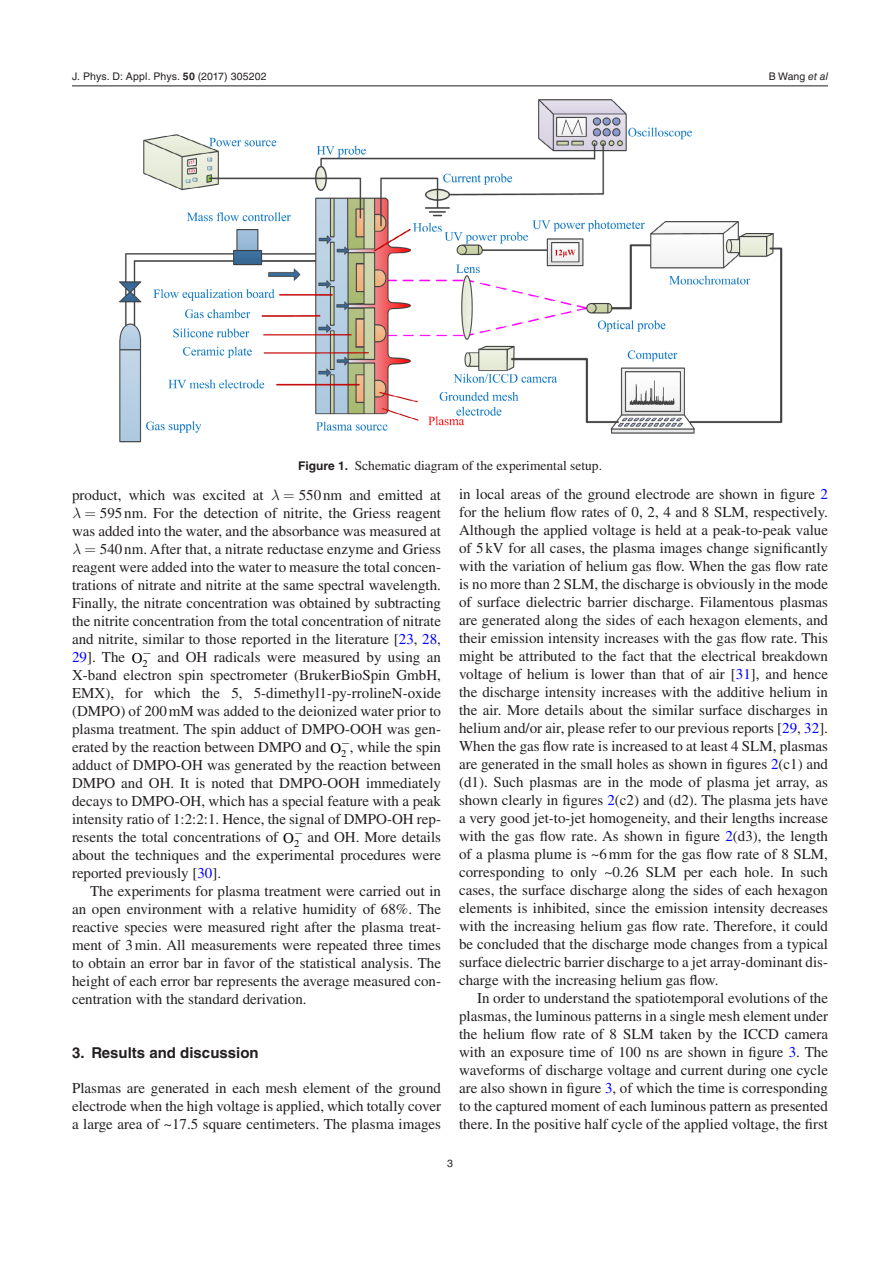
<style>
.page{position:relative;width:893px;height:1263px;background:#fff}
.page>*{position:absolute;margin:0;border:0;box-sizing:border-box;transform-origin:0 0}
.t1{font:15px/18px "Times LT Std";color:#231f20;text-align:justify}
.t2{font:700 15px "Helvetica LT Std";color:#231f20}
.t3{font:13.5px "Times LT Std";color:#231f20}
.t4{font:10.5px "Helvetica LT Std";letter-spacing:.01em;color:#231f20}
.s1{font-family:"Helvetica";font-weight:700}
.s2{font-family:"Helvetica"}
.s3{font-family:"Helvetica LT Std";font-weight:700;font-size:12px}
.s4{font-style:italic}
.s5{color:#00f}
.s6{font-family:"Nimbus Rom No 9 L";color:#000}
</style>
<div class="page">
<hr style="left:72px;top:86px;width:756px;height:1px;background:#231f20">
<img style="left:119px;top:99px;width:664px;height:344px">
<p class="t4" style="left:72px;top:70px;width:196px">J. Phys. D: Appl. Phys. <span class="s1">50</span> (<span class="s2">2017</span>) 305202</p>
<p class="t3" style="left:298px;top:458px;width:306px"><span class="s3">Figure 1.</span> Schematic diagram of the experimental setup.</p>
<p class="t4" style="left:769px;top:70px;width:61px">B Wang <span class="s4">et al</span></p>
<p class="t1" style="left:72px;top:486px;width:193px">product, which was excited at</p>
<p class="t1" style="left:299px;top:486px;width:144px">550nm and emitted at</p>
<p class="t1" style="left:100px;top:504px;width:343px">595 nm. For the detection of nitrite, the Griess reagent</p>
<p class="t1" style="left:72px;top:522px;width:371px">was added into the water, and the absorbance was measured at</p>
<p class="t1" style="left:100px;top:540px;width:343px">540 nm. After that, a nitrate reductase enzyme and Griess</p>
<p class="t1" style="left:72px;top:558px;width:370px">reagent were added into the water to measure the total concen-</p>
<p class="t1" style="left:72px;top:576px;width:371px">trations of nitrate and nitrite at the same spectral wavelength.</p>
<p class="t1" style="left:72px;top:594px;width:370px">Finally, the nitrate concentration was obtained by subtracting</p>
<p class="t1" style="left:72px;top:612px;width:370px">the nitrite concentration from the total concentration of nitrate</p>
<p class="t1" style="left:72px;top:630px;width:370px">and nitrite, similar to those reported in the literature [<span class="s5">23</span>, <span class="s5">28</span>,</p>
<p class="t1" style="left:72px;top:648px;width:81px"><span class="s5">29</span>]. The <span class="s6">O</span><sup>−</sup></p>
<p class="t1" style="left:72px;top:648px;width:371px;text-indent:71px"><sub>2</sub> and OH radicals were measured by using an X-band electron spin spectrometer (BrukerBioSpin GmbH, EMX), for which the 5, 5-dimethyl1-py-rrolineN-oxide (DMPO) of 200mM was added to the deionized water prior to plasma treatment. The spin adduct of DMPO-OOH was gen&shy;erated by the reaction between DMPO and <span class="s6">O</span><sup>−</sup></p>
<p class="t1" style="left:72px;top:738px;width:371px;text-indent:269px"><sub>2</sub> , while the spin adduct of DMPO-OH was generated by the reaction between DMPO and OH. It is noted that DMPO-OOH immediately decays to DMPO-OH, which has a special feature with a peak intensity ratio of 1:2:2:1. Hence, the signal of DMPO-OH rep&shy;resents the total concentrations of <span class="s6">O</span><sup>−</sup></p>
<p class="t1" style="left:72px;top:828px;width:371px;text-indent:222px"><sub>2</sub> and OH. More details about the techniques and the experimental procedures were reported previously [<span class="s5">30</span>].</p>
<p class="t1" style="left:72px;top:882px;width:371px;text-indent:18px">The experiments for plasma treatment were carried out in an open environment with a relative humidity of 68%. The reactive species were measured right after the plasma treat&shy;ment of 3min. All measurements were repeated three times to obtain an error bar in favor of the statistical analysis. The height of each error bar represents the average measured con&shy;centration with the standard derivation.</p>
<p class="t2" style="left:72px;top:1044px;width:188px">3. Results and discussion</p>
<p class="t1" style="left:72px;top:1079px;width:371px">Plasmas are generated in each mesh element of the ground electrode when the high voltage is applied, which totally cover a large area of ~17.5 square centimeters. The plasma images</p>
<p class="t1" style="left:459px;top:485px;width:371px">in local areas of the ground electrode are shown in figure <span class="s5">2 </span>for the helium flow rates of 0, 2, 4 and 8 SLM, respectively.<br>Although the applied voltage is held at a peak-to-peak value of 5 kV for all cases, the plasma images change significantly with the variation of helium gas flow. When the gas flow rate is no more than 2 SLM, the discharge is obviously in the mode of surface dielectric barrier discharge. Filamentous plasmas are generated along the sides of each hexagon elements, and their emission intensity increases with the gas flow rate. This might be attributed to the fact that the electrical breakdown voltage of helium is lower than that of air [<span class="s5">31</span>], and hence the discharge intensity increases with the additive helium in the air. More details about the similar surface discharges in helium and/or air, please refer to our previous reports [<span class="s5">29</span>, <span class="s5">32</span>].<br>When the gas flow rate is increased to at least 4 SLM, plasmas are generated in the small holes as shown in figures <span class="s5">2</span>(c1) and (d1). Such plasmas are in the mode of plasma jet array, as shown clearly in figures <span class="s5">2</span>(c2) and (d2). The plasma jets have a very good jet-to-jet homogeneity, and their lengths increase with the gas flow rate. As shown in figure <span class="s5">2</span>(d3), the length of a plasma plume is ~6mm for the gas flow rate of 8 SLM, corresponding to only ~0.26 SLM per each hole. In such cases, the surface discharge along the sides of each hexagon elements is inhibited, since the emission intensity decreases with the increasing helium gas flow rate. Therefore, it could be concluded that the discharge mode changes from a typical surface dielectric barrier discharge to a jet array-dominant dis&shy;charge with the increasing helium gas flow.</p>
<p class="t1" style="left:459px;top:989px;width:371px;text-indent:18px">In order to understand the spatiotemporal evolutions of the plasmas, the luminous patterns in a single mesh element under the helium flow rate of 8 SLM taken by the ICCD camera with an exposure time of 100 ns are shown in figure <span class="s5">3</span>. The waveforms of discharge voltage and current during one cycle are also shown in figure <span class="s5">3</span>, of which the time is corresponding to the captured moment of each luminous pattern as presented there. In the positive half cycle of the applied voltage, the first</p>
<p class="t4" style="left:447px;top:1157px;width:7px">3</p>
</div>
